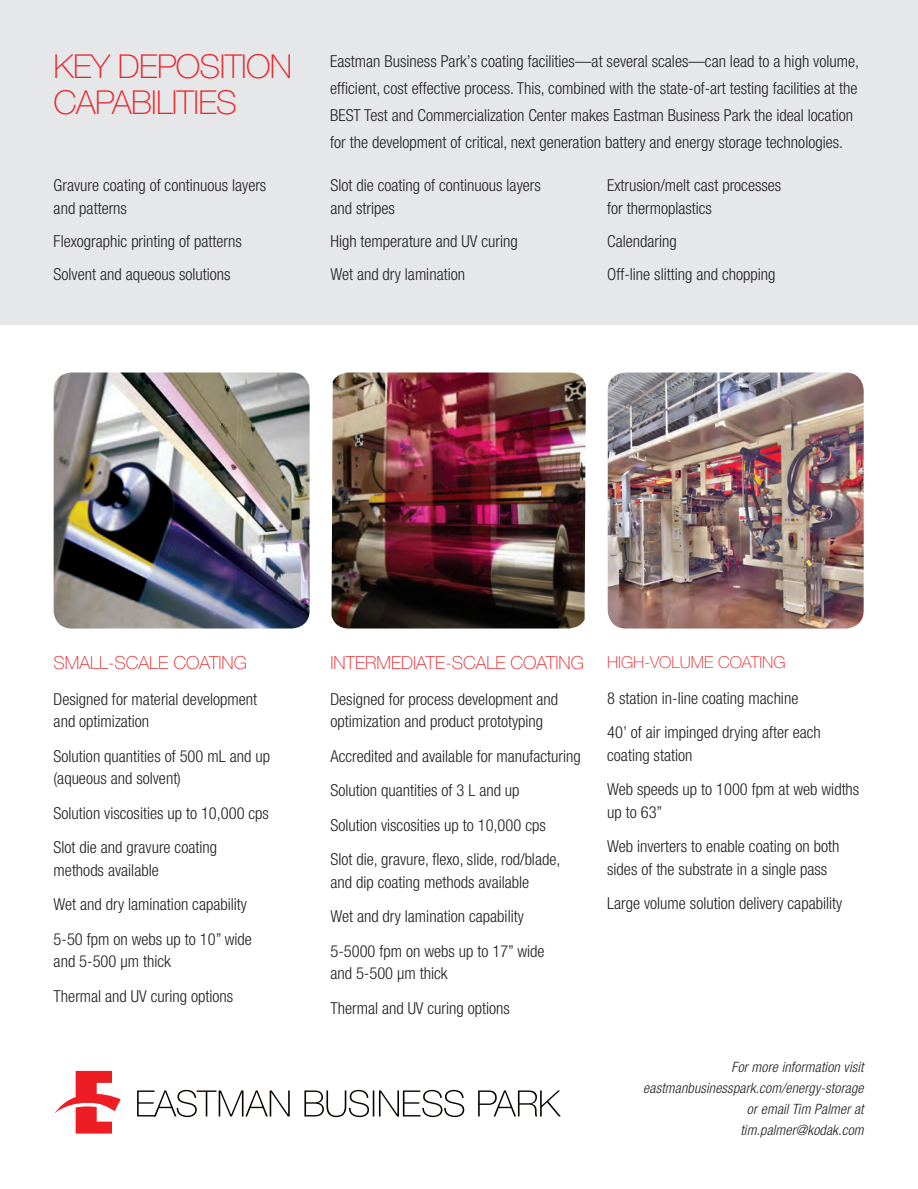
<style>
.page{position:relative;width:918px;height:1189px;background:#fff}
.page>*{position:absolute;margin:0;border:0;box-sizing:border-box;transform-origin:0 0}
.t1{font:100 33px/36px "Helvetica Neue LT Pro";letter-spacing:-.02em;color:#ed2026}
.t2{font:100 18px "Helvetica Neue LT Pro";color:#ee1d23}
.t3{font:300 condensed 16.5px/34.5px "Helvetica Neue LT Pro";color:#231f20}
.t4{font:100 16.5px "Helvetica Neue LT Pro";color:#ee1d23}
.t5{font:italic 300 condensed 14.25px/21px "Helvetica Neue LT Pro";letter-spacing:.01em;color:#231f20;text-align:right}
</style>
<div class="page">
<div style="left:0;top:0;width:918px;height:324px;background:#e6e7e9"></div>
<img style="left:54px;top:372px;width:256px;height:256px">
<img style="left:331px;top:372px;width:255px;height:256px">
<img style="left:608px;top:372px;width:256px;height:256px">
<svg style="left:137px;top:1090px;width:424px;height:27px"></svg>
<svg style="left:55px;top:1071px;width:66px;height:62px"></svg>
<h1 class="t1" style="left:54px;top:48px;width:240px">KEY DEPOSITION<br>CAPABILITIES</h1>
<p class="t3" style="left:330px;top:48px;width:530px;line-height:27px">Eastman Business Park’s coating facilities—at several scales—can lead to a high volume, efficient, cost effective process. This, combined with the state-of-art testing facilities at the BEST Test and Commercialization Center makes Eastman Business Park the ideal location for the development of critical, next generation battery and energy storage technologies.</p>
<p class="t3" style="left:54px;top:174px;width:214px;line-height:22.5px">Gravure coating of continuous layers and patterns</p>
<p class="t3" style="left:54px;top:224px;width:190px;line-height:33px">Flexographic printing of patterns<br>Solvent and aqueous solutions</p>
<p class="t3" style="left:330px;top:174px;width:212px;line-height:22.5px">Slot die coating of continuous layers and stripes</p>
<p class="t3" style="left:330px;top:224px;width:189px;line-height:33px">High temperature and UV curing<br>Wet and dry lamination</p>
<p class="t3" style="left:607px;top:174px;width:176px;line-height:22.5px">Extrusion/melt cast processes for thermoplastics</p>
<p class="t3" style="left:607px;top:224px;width:170px;line-height:33px">Calendaring<br>Off-line slitting and chopping</p>
<p class="t2" style="left:54px;top:652px;width:195px">SMALL-SCALE COATING</p>
<p class="t3" style="left:54px;top:688px;width:205px;line-height:22.5px">Designed for material development and optimization</p>
<p class="t3" style="left:54px;top:745px;width:218px;line-height:22.5px">Solution quantities of 500 mL and up (aqueous and solvent)</p>
<p class="t3" style="left:54px;top:796px;width:217px">Solution viscosities up to 10,000 cps<br>Slot die and gravure coating</p>
<p class="t3" style="left:54px;top:853px;width:200px">methods available<br>Wet and dry lamination capability<br>5-50 fpm on webs up to 10” wide</p>
<p class="t3" style="left:54px;top:944px;width:181px">and 5-500 μm thick<br>Thermal and UV curing options</p>
<p class="t2" style="left:330px;top:652px;width:255px">INTERMEDIATE-SCALE COATING</p>
<p class="t3" style="left:330px;top:688px;width:229px;line-height:22.5px">Designed for process development and optimization and product prototyping</p>
<p class="t3" style="left:330px;top:739px;width:252px">Accredited and available for manufacturing Solution quantities of 3 L and up<br>Solution viscosities up to 10,000 cps<br>Slot die, gravure, flexo, slide, rod/blade,</p>
<p class="t3" style="left:330px;top:865px;width:216px">and dip coating methods available<br>Wet and dry lamination capability<br>5-5000 fpm on webs up to 17” wide</p>
<p class="t3" style="left:330px;top:956px;width:181px">and 5-500 μm thick<br>Thermal and UV curing options</p>
<p class="t4" style="left:607px;top:652px;width:180px">HIGH-VOLUME COATING</p>
<p class="t3" style="left:607px;top:681px;width:215px">8 station in-line coating machine<br>40’ of air impinged drying after each</p>
<p class="t3" style="left:607px;top:738px;width:254px">coating station<br>Web speeds up to 1000 fpm at web widths</p>
<p class="t3" style="left:607px;top:795px;width:234px">up to 63”<br>Web inverters to enable coating on both</p>
<p class="t3" style="left:607px;top:852px;width:237px">sides of the substrate in a single pass<br>Large volume solution delivery capability</p>
<p class="t5" style="left:643px;top:1056px;width:222px">For more information visit eastmanbusinesspark.com/energy-storage or email Tim Palmer at tim.palmer@kodak.com</p>
</div>
